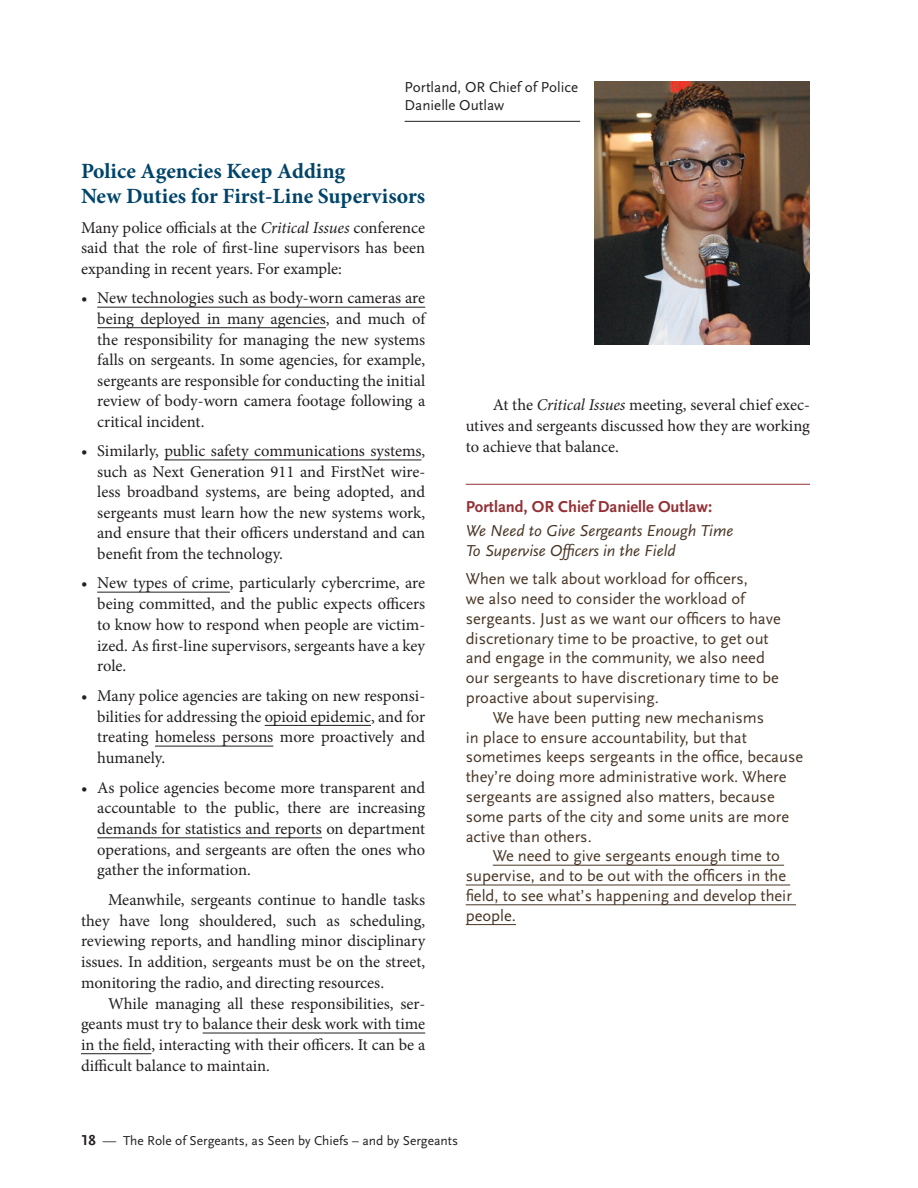
<style>
.page{position:relative;width:918px;height:1188px;background:#fff}
.page>*{position:absolute;margin:0;border:0;box-sizing:border-box;transform-origin:0 0}
._03_-_heading_1{font:700 21.75px/25.5px "Minion Pro";color:#00446a}
._05_-_body_text_-_sp{font:16.5px/20.7px "Minion Pro";letter-spacing:-.005em;color:#231f20;text-align:justify}
.quote_-_text{font:16.5px/19.8px "Scala Sans LF";color:#483626}
._05_-_body_text{font:16.5px/20.7px "Minion Pro";letter-spacing:-.005em;color:#231f20;text-align:justify}
.quote_-_text_-_no_in{font:16.5px/19.8px "Scala Sans LF";color:#483626}
._05_-_body_text_-_fl{font:16.5px/20.5px "Minion Pro";letter-spacing:-.01em;color:#231f20;text-align:justify}
.quote_-_title{font:italic 16.5px/19.5px "Scala Sans LF";color:#483626}
.quote_-_name{font:700 16.5px "Scala Sans LF";color:#943035}
.photo_caption_-_line{font:15px/18px "Scala Sans LF";color:#231f20}
.t1{font:13.5px "Scala Sans LF";color:#231f20}
.s1{font-style:italic}
.s2{font-weight:700;font-size:15px}
</style>
<div class="page">
<hr style="left:466px;top:484px;width:344px;height:1px;background:#943035">
<hr style="left:493px;top:865px;width:291px;height:1px;background:#483626">
<hr style="left:466px;top:885px;width:324px;height:1px;background:#483626">
<hr style="left:466px;top:904px;width:330px;height:1px;background:#483626">
<hr style="left:466px;top:924px;width:50px;height:1px;background:#483626">
<hr style="left:97px;top:307px;width:328px;height:1px;background:#231f20">
<hr style="left:97px;top:327px;width:229px;height:1px;background:#231f20">
<hr style="left:164px;top:460px;width:257px;height:1px;background:#231f20">
<hr style="left:97px;top:592px;width:133px;height:1px;background:#231f20">
<hr style="left:265px;top:725px;width:106px;height:1px;background:#231f20">
<hr style="left:155px;top:746px;width:118px;height:1px;background:#231f20">
<hr style="left:97px;top:837px;width:225px;height:1px;background:#231f20">
<hr style="left:203px;top:1033px;width:222px;height:1px;background:#231f20">
<hr style="left:81px;top:1053px;width:70px;height:1px;background:#231f20">
<img style="left:594px;top:81px;width:216px;height:263px">
<hr style="left:405px;top:121px;width:175px;height:1px;background:#231f20">
<p class="photo_caption_-_line" style="left:405px;top:79px;width:175px">Portland, OR Chief of Police<br>Danielle Outlaw</p>
<p class="_03_-_heading_1" style="left:81px;top:158px;width:346px">Police Agencies Keep Adding<br>New Duties for First-Line Supervisors</p>
<p class="_05_-_body_text_-_fl" style="left:81px;top:217px;width:346px">Many police officials at the <span class="s1">Critical Issues</span> conference said that the role of first-line supervisors has been expanding in recent years. For example:</p>
<p class="_05_-_body_text_-_sp" style="left:97px;top:288px;width:331px;text-indent:-16px">• New technologies such as body-worn cameras are being deployed in many agencies, and much of the responsibility for managing the new systems falls on sergeants. In some agencies, for example, sergeants are responsible for conducting the initial review of body-worn camera footage following a critical incident.</p>
<p class="_05_-_body_text_-_sp" style="left:97px;top:441px;width:330px;text-indent:-16px">• Similarly, public safety communications systems, such as Next Generation 911 and FirstNet wire&shy;less broadband systems, are being adopted, and sergeants must learn how the new systems work, and ensure that their officers understand and can benefit from the technology.</p>
<p class="_05_-_body_text_-_sp" style="left:97px;top:573px;width:330px;text-indent:-16px">• New types of crime, particularly cybercrime, are being committed, and the public expects officers to know how to respond when people are victim&shy;ized. As first-line supervisors, sergeants have a key role.</p>
<p class="_05_-_body_text_-_sp" style="left:97px;top:685px;width:330px;text-indent:-16px">• Many police agencies are taking on new responsi&shy;bilities for addressing the opioid epidemic, and for treating homeless persons more proactively and humanely.</p>
<p class="_05_-_body_text_-_sp" style="left:97px;top:777px;width:330px;text-indent:-16px">• As police agencies become more transparent and accountable to the public, there are increasing demands for statistics and reports on department operations, and sergeants are often the ones who gather the information.</p>
<p class="_05_-_body_text_-_sp" style="left:81px;top:890px;width:346px;text-indent:27px">Meanwhile, sergeants continue to handle tasks they have long shouldered, such as scheduling, reviewing reports, and handling minor disciplinary issues. In addition, sergeants must be on the street, monitoring the radio, and directing resources.</p>
<p class="_05_-_body_text" style="left:81px;top:993px;width:346px;text-indent:27px">While managing all these responsibilities, ser&shy;geants must try to balance their desk work with time in the field, interacting with their officers. It can be a difficult balance to maintain.</p>
<p class="_05_-_body_text" style="left:466px;top:395px;width:346px;text-indent:27px">At the <span class="s1">Critical Issues</span> meeting, several chief exec&shy;utives and sergeants discussed how they are working to achieve that balance.</p>
<p class="quote_-_name" style="left:466px;top:497px;width:248px">Portland, OR Chief Danielle Outlaw:</p>
<p class="quote_-_title" style="left:466px;top:521px;width:269px">We Need to Give Sergeants Enough Time<br>To Supervise Officers in the Field</p>
<p class="quote_-_text_-_no_in" style="left:466px;top:569px;width:317px">When we talk about workload for officers,<br>we also need to consider the workload of sergeants. Just as we want our officers to have discretionary time to be proactive, to get out and engage in the community, we also need our sergeants to have discretionary time to be proactive about supervising.</p>
<p class="quote_-_text" style="left:466px;top:708px;width:339px;text-indent:27px">We have been putting new mechanisms<br>in place to ensure accountability, but that sometimes keeps sergeants in the office, because they’re doing more administrative work. Where sergeants are assigned also matters, because some parts of the city and some units are more active than others.</p>
<p class="quote_-_text" style="left:466px;top:846px;width:328px;text-indent:27px">We need to give sergeants enough time to supervise, and to be out with the officers in the field, to see what’s happening and develop their people.</p>
<p class="t1" style="left:81px;top:1133px;width:379px"><span class="s2">18</span> — The Role of Sergeants, as Seen by Chiefs – and by Sergeants</p>
</div>
